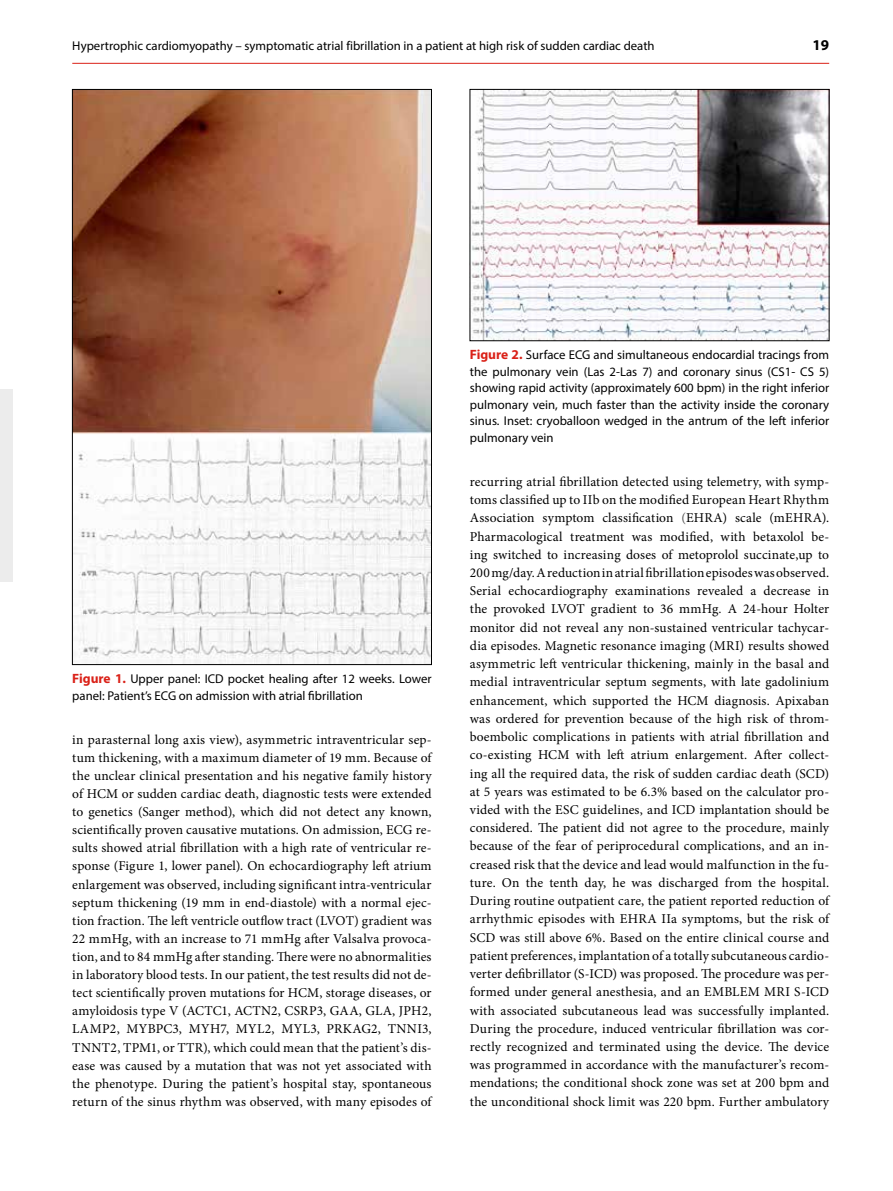
<style>
.page{position:relative;width:893px;height:1191px;background:#fff}
.page>*{position:absolute;margin:0;border:0;box-sizing:border-box;transform-origin:0 0}
.t1{font:700 15px "Myriad Pro";color:#000}
.t2{font:13.5px/18.3px "Minion Pro";letter-spacing:.01em;color:#000;text-align:justify}
.t3{font:12.75px/16.5px "Myriad Pro";color:#000}
.s1{font-weight:700;font-size:13.5px;color:#da2118}
.s2{color:#535353}
.s3{color:#1d1d1d}
</style>
<div class="page">
<hr style="left:72px;top:63px;width:757px;height:1px;background:#da2118">
<div style="left:0;top:390px;width:13px;height:192px;background:#ececec"></div>
<img style="left:74px;top:91px;width:356px;height:571px">
<img style="left:472px;top:91px;width:355px;height:248px">
<div style="left:470px;top:89px;width:359px;height:252px;border:1px solid #000"></div>
<p class="t3" style="left:72px;top:37px;width:584px">Hypertrophic cardiomyopathy – symptomatic atrial fibrillation in a patient at high risk of sudden cardiac death</p>
<p class="t1" style="left:812px;top:35px;width:18px">19</p>
<p class="t3" style="left:72px;top:670px;width:361px"><span class="s1">Figure 1.</span> Upper panel: ICD pocket healing after 12 weeks. Lower panel: Patient’s ECG on admission with atrial fibrillation</p>
<p class="t2" style="left:72px;top:730px;width:361px">in parasternal long axis view), asymmetric intraventricular sep‑ tum thickening, with a maximum diameter of 19 mm. Because of the unclear clinical presentation and his negative family history of HCM or sudden cardiac death, diagnostic tests were extended to genetics (Sanger method), which did not detect any known, scientifically proven causative mutations. On admission, ECG re‑ sults showed atrial fibrillation with a high rate of ventricular re‑ sponse (Figure 1, lower panel). On echocardiography left atrium enlargement was observed, including significant intra‑ventricular septum thickening (19 mm in end‑diastole) with a normal ejec‑ tion fraction. The left ventricle outflow tract (LVOT) gradient was 22 mmHg, with an increase to 71 mmHg after Valsalva provoca‑ tion, and to 84 mmHg after standing. There were no abnormalities in laboratory blood tests. In our patient, the test results did not de‑ tect scientifically proven mutations for HCM, storage diseases, or amyloidosis type V (ACTC1, ACTN2, CSRP3, GAA, GLA, JPH2, LAMP2, MYBPC3, MYH7, MYL2, MYL3, PRKAG2, TNNI3, TNNT2, TPM1, or TTR), which could mean that the patient’s dis‑ ease was caused by a mutation that was not yet associated with the phenotype. During the patient’s hospital stay, spontaneous return of the sinus rhythm was observed, with many episodes of</p>
<p class="t3" style="left:470px;top:347px;width:361px;text-align:justify"><span class="s1">Figure 2.</span> Surface ECG and simultaneous endocardial tracings from the pulmonary vein (Las 2‑Las 7) and coronary sinus (CS1- CS 5) showing rapid activity (approximately 600 bpm) in the right inferior pulmonary vein, much faster than the activity inside the coronary sinus. Inset: cryoballoon wedged in the antrum of the left inferior pulmonary vein</p>
<p class="t2" style="left:470px;top:472px;width:361px">recurring atrial fibrillation detected using telemetry, with symp‑ toms classified up to IIb on the modified European Heart Rhythm Association symptom classification <span class="s2">(</span>EHRA) scale (mEHRA).<br>Pharmacological treatment was modified, with betaxolol be‑ ing switched to increasing doses of metoprolol succinate,up to 200 mg/day. A reduction in atrial fibrillation episodes was observed.<br>Serial echocardiography examinations revealed a decrease in the provoked LVOT gradient to 36 mmHg<span class="s3">.</span> A 24‑hour Holter monitor did not reveal any non‑sustained ventricular tachycar‑ dia episodes. Magnetic resonance imaging (MRI) results showed asymmetric left ventricular thickening, mainly in the basal and medial intraventricular septum segments, with late gadolinium enhancement, which supported the HCM diagnosis. Apixaban was ordered for prevention because of the high risk of throm‑ boembolic complications in patients with atrial fibrillation and co‑existing HCM with left atrium enlargement. After collect‑ ing all the required data, the risk of sudden cardiac death (SCD) at 5 years was estimated to be 6.3% based on the calculator pro‑ vided with the ESC guidelines, and ICD implantation should be considered. The patient did not agree to the procedure, mainly because of the fear of periprocedural complications, and an in‑ creased risk that the device and lead would malfunction in the fu‑ ture. On the tenth day, he was discharged from the hospital.<br>During routine outpatient care, the patient reported reduction of arrhythmic episodes with EHRA IIa symptoms, but the risk of SCD was still above 6%. Based on the entire clinical course and patient preferences, implantation of a totally subcutaneous cardio‑ verter defibrillator (S‑ICD) was proposed. The procedure was per‑ formed under general anesthesia, and an EMBLEM MRI S‑ICD with associated subcutaneous lead was successfully implanted.<br>During the procedure, induced ventricular fibrillation was cor‑ rectly recognized and terminated using the device. The device was programmed in accordance with the manufacturer’s recom‑ mendations; the conditional shock zone was set at 200 bpm and the unconditional shock limit was 220 bpm. Further ambulatory</p>
</div>
